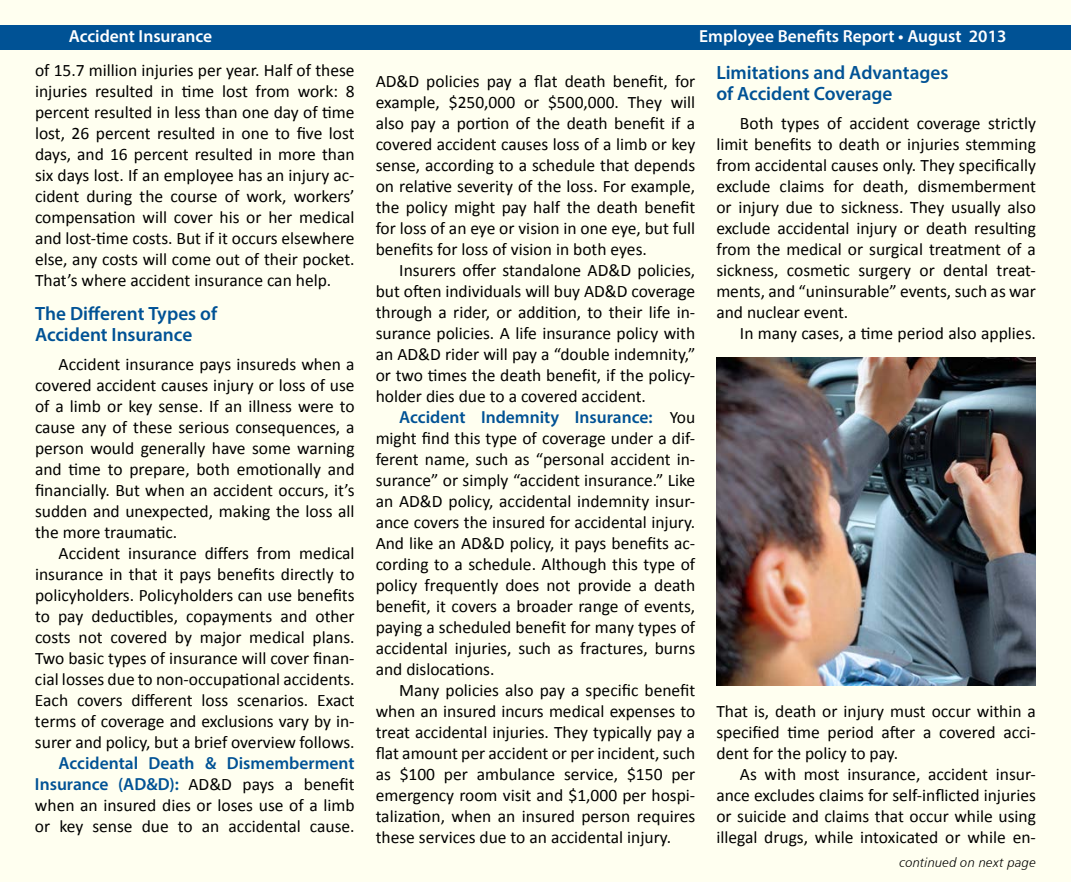
<style>
.page{position:relative;width:1071px;height:882px;background:#fff}
.page>*{position:absolute;margin:0;border:0;box-sizing:border-box;transform-origin:0 0}
.t1{font:600 19.25px/21px "Myriad Pro";letter-spacing:-.005em;color:#005295}
.t2{font:17.5px/21px "Calibri";color:#000;text-align:justify}
.t3{font:600 17.5px/21px "Myriad Pro";color:#005295;text-align:right}
.t4{font:600 17.5px "Myriad Pro";color:#fff}
.t5{font:13.12px "Humanist 777 BT Light Italic B";letter-spacing:.015em;color:#000}
.s1{font-family:"Calibri";font-weight:400;color:#000}
</style>
<div class="page">
<div style="left:1px;top:1px;width:1070px;height:881px;background:#fffff0"></div>
<div style="left:0;top:25px;width:1071px;height:24px;background:#005295"></div>
<img style="left:716px;top:357px;width:320px;height:329px">
<p class="t4" style="left:69px;top:25px;width:145px">Accident Insurance</p>
<p class="t4" style="left:699px;top:25px;width:309px">Employee Benefits Report • August 2013</p>
<p class="t2" style="left:35px;top:60px;width:321px">of 15.7 million injuries per year. Half of these injuries resulted in time lost from work: 8 percent resulted in less than one day of time lost, 26 percent resulted in one to five lost days, and 16 percent resulted in more than six days lost. If an employee has an injury ac&shy;cident during the course of work, workers’ compensation will cover his or her medical and lost-time costs. But if it occurs elsewhere else, any costs will come out of their pocket.<br>That’s where accident insurance can help.</p>
<p class="t1" style="left:35px;top:302px;width:184px">The Different Types of<br>Accident Insurance</p>
<p class="t2" style="left:35px;top:353px;width:321px;text-indent:24px">Accident insurance pays insureds when a covered accident causes injury or loss of use of a limb or key sense. If an illness were to cause any of these serious consequences, a person would generally have some warning and time to prepare, both emotionally and financially. But when an accident occurs, it’s sudden and unexpected, making the loss all the more traumatic.</p>
<p class="t2" style="left:35px;top:542px;width:321px;text-indent:24px">Accident insurance differs from medical insurance in that it pays benefits directly to policyholders. Policyholders can use benefits to pay deductibles, copayments and other costs not covered by major medical plans.<br>Two basic types of insurance will cover finan&shy;cial losses due to non-occupational accidents.<br>Each covers different loss scenarios. Exact terms of coverage and exclusions vary by in&shy;surer and policy, but a brief overview follows.</p>
<p class="t3" style="left:35px;top:752px;width:321px">Accidental Death &amp; Dismemberment<br>Insurance (AD&amp;D): <span class="s1">AD&amp;D pays a benefit</span></p>
<p class="t2" style="left:35px;top:794px;width:321px">when an insured dies or loses use of a limb or key sense due to an accidental cause.</p>
<p class="t2" style="left:376px;top:70px;width:321px">AD&amp;D policies pay a flat death benefit, for example, $250,000 or $500,000. They will also pay a portion of the death benefit if a covered accident causes loss of a limb or key sense, according to a schedule that depends on relative severity of the loss. For example, the policy might pay half the death benefit for loss of an eye or vision in one eye, but full benefits for loss of vision in both eyes.</p>
<p class="t2" style="left:376px;top:259px;width:321px;text-indent:24px">Insurers offer standalone AD&amp;D policies, but often individuals will buy AD&amp;D coverage through a rider, or addition, to their life in&shy;surance policies. A life insurance policy with an AD&amp;D rider will pay a “double indemnity,” or two times the death benefit, if the policy&shy;holder dies due to a covered accident.</p>
<p class="t3" style="left:399px;top:406px;width:298px">Accident Indemnity Insurance: <span class="s1">You</span></p>
<p class="t2" style="left:376px;top:427px;width:321px">might find this type of coverage under a dif&shy;ferent name, such as “personal accident in&shy;surance” or simply “accident insurance.” Like an AD&amp;D policy, accidental indemnity insur&shy;ance covers the insured for accidental injury.<br>And like an AD&amp;D policy, it pays benefits ac&shy;cording to a schedule. Although this type of policy frequently does not provide a death benefit, it covers a broader range of events, paying a scheduled benefit for many types of accidental injuries, such as fractures, burns and dislocations.</p>
<p class="t2" style="left:376px;top:679px;width:321px;text-indent:24px">Many policies also pay a specific benefit when an insured incurs medical expenses to treat accidental injuries. They typically pay a flat amount per accident or per incident, such as $100 per ambulance service, $150 per emergency room visit and $1,000 per hospi&shy;talization, when an insured person requires these services due to an accidental injury.</p>
<p class="t1" style="left:716px;top:62px;width:234px">Limitations and Advantages of Accident Coverage</p>
<p class="t2" style="left:716px;top:113px;width:321px;text-indent:24px">Both types of accident coverage strictly limit benefits to death or injuries stemming from accidental causes only. They specifically exclude claims for death, dismemberment or injury due to sickness. They usually also exclude accidental injury or death resulting from the medical or surgical treatment of a sickness, cosmetic surgery or dental treat&shy;ments, and “uninsurable” events, such as war and nuclear event.</p>
<p class="t2" style="left:740px;top:323px;width:298px">In many cases, a time period also applies.</p>
<p class="t2" style="left:716px;top:701px;width:321px">That is, death or injury must occur within a specified time period after a covered acci&shy;dent for the policy to pay.</p>
<p class="t2" style="left:716px;top:764px;width:321px;text-indent:24px">As with most insurance, accident insur&shy;ance excludes claims for self-inflicted injuries or suicide and claims that occur while using illegal drugs, while intoxicated or while en-</p>
<p class="t5" style="left:900px;top:855px;width:138px">continued on next page</p>
</div>
